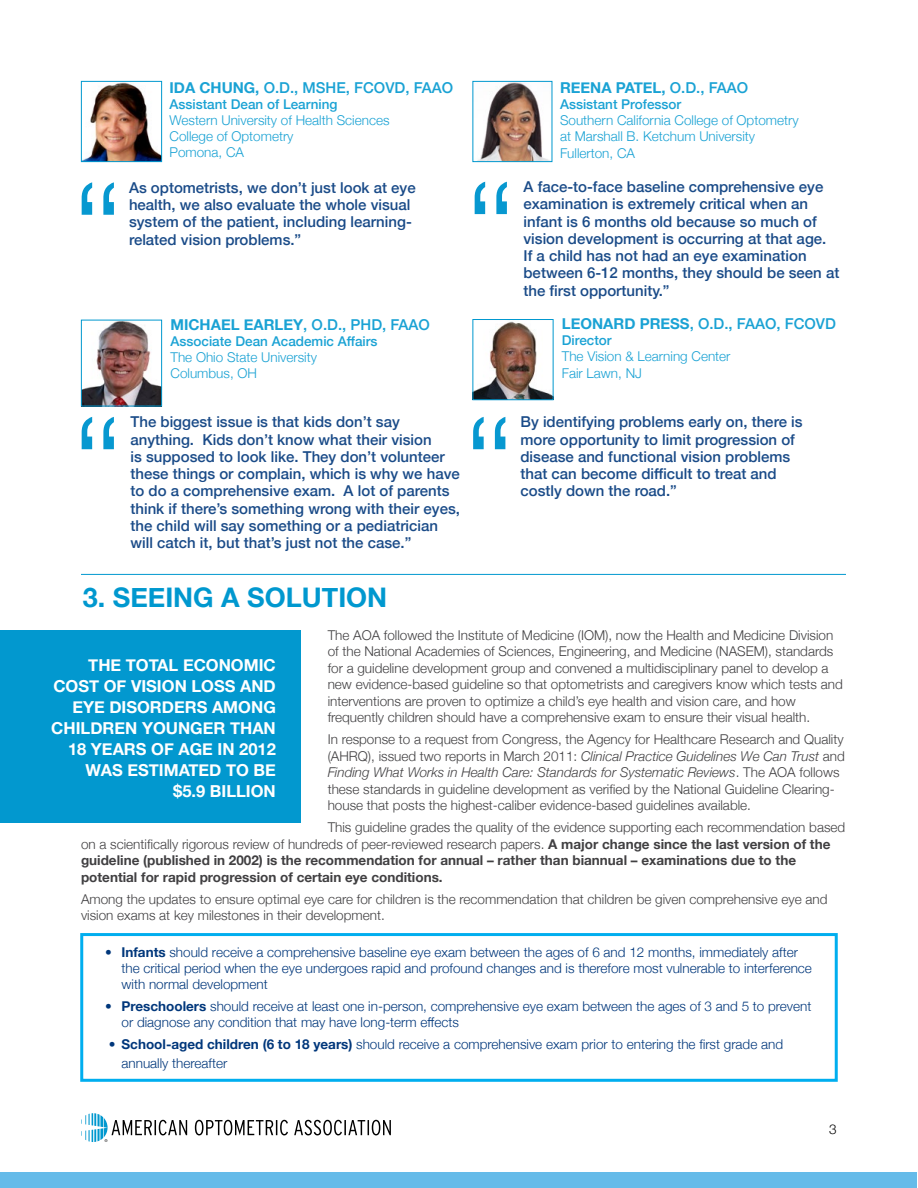
<style>
.page{position:relative;width:918px;height:1188px;background:#fff}
.page>*{position:absolute;margin:0;border:0;box-sizing:border-box;transform-origin:0 0}
.t1{font:700 27px "Helvetica Neue";color:#0098cf}
.t2{font:700 16.5px/21px "Helvetica Neue";color:#fff;text-align:right}
.t3{font:500 15px/17.2px "Helvetica Neue";color:#1a4b88}
.t4{font:500 15px "Helvetica Neue";color:#1aa2d4}
.t5{font:700 15px "Helvetica Neue";color:#1aa2d4}
.t6{font:300 13.5px/16.5px "Helvetica Neue";color:#414042}
.t7{font:300 13.5px/16.2px "Helvetica Neue";color:#00377b}
.t8{font:700 13.5px/16.5px "Helvetica Neue";color:#414042}
.t9{font:300 13.5px/16.2px "Helvetica Neue";color:#1aa2d4}
.t10{font:500 13.5px "Helvetica Neue";color:#1aa2d4}
.t11{font:300 13.5px "Helvetica Neue";color:#000}
.s1{font-weight:700}
.s2{font-weight:500}
.s3{font-style:italic}
.s4{font-weight:300}
</style>
<div class="page">
<div style="left:1px;top:1172px;width:916px;height:16px;background:#65bbe9"></div>
<hr style="left:81px;top:574px;width:765px;height:1px;background:#0098cf">
<svg style="left:82px;top:417px;width:32px;height:32px"></svg>
<div style="left:0;top:630px;width:301px;height:192px;background:#0298cf"></div>
<img style="left:83px;top:322px;width:77px;height:82px">
<div style="left:81px;top:320px;width:81px;height:86px;border:1px solid #0098cf"></div>
<svg style="left:81px;top:1113px;width:310px;height:29px"></svg>
<img style="left:83px;top:83px;width:77px;height:77px">
<div style="left:81px;top:81px;width:81px;height:81px;border:1px solid #0098cf"></div>
<img style="left:479px;top:83px;width:69px;height:77px">
<div style="left:472px;top:81px;width:80px;height:81px;border:1px solid #0098cf"></div>
<svg style="left:82px;top:182px;width:32px;height:33px"></svg>
<svg style="left:475px;top:182px;width:32px;height:32px"></svg>
<div style="left:80px;top:933px;width:758px;height:149px;border:3px solid #00aeef"></div>
<svg style="left:473px;top:417px;width:32px;height:32px"></svg>
<img style="left:474px;top:321px;width:78px;height:77px">
<div style="left:472px;top:319px;width:82px;height:81px;border:1px solid #0098cf"></div>
<p class="t4" style="left:170px;top:75px;width:285px"><span class="s1">IDA CHUNG,</span> O.D., MSHE, FCOVD, FAAO</p>
<p class="t10" style="left:170px;top:93px;width:170px">Assistant Dean of Learning</p>
<p class="t9" style="left:170px;top:111px;width:222px">Western University of Health Sciences<br>College of Optometry<br>Pomona, CA</p>
<p class="t5" style="left:560px;top:76px;width:190px">REENA PATEL, <span class="s2">O.D., FAAO</span></p>
<p class="t10" style="left:560px;top:93px;width:123px">Assistant Professor</p>
<p class="t9" style="left:560px;top:111px;width:240px">Southern California College of Optometry at Marshall B. Ketchum University<br>Fullerton, CA</p>
<p class="t3" style="left:129px;top:178px;width:288px">As optometrists, we don’t just look at eye health, we also evaluate the whole visual system of the patient, including learning&shy;related vision problems.”</p>
<p class="t3" style="left:524px;top:177px;width:317px">A face-to-face baseline comprehensive eye examination is extremely critical when an infant is 6 months old because so much of vision development is occurring at that age.<br>If a child has not had an eye examination between 6-12 months, they should be seen at the first opportunity.”</p>
<p class="t4" style="left:171px;top:312px;width:261px"><span class="s1">MICHAEL EARLEY</span>, O.D., PHD, FAAO</p>
<p class="t10" style="left:171px;top:330px;width:209px">Associate Dean Academic Affairs</p>
<p class="t9" style="left:171px;top:348px;width:148px">The Ohio State University<br>Columbus, OH</p>
<p class="t3" style="left:130px;top:412px;width:331px">The biggest issue is that kids don’t say anything. Kids don’t know what their vision<br>is supposed to look like. They don’t volunteer these things or complain, which is why we have to do a comprehensive exam. A lot of parents think if there’s something wrong with their eyes, the child will say something or a pediatrician will catch it, but that’s just not the case.”</p>
<p class="t4" style="left:562px;top:312px;width:276px"><span class="s1">LEONARD PRESS</span>, O.D., FAAO, FCOVD</p>
<p class="t10" style="left:562px;top:330px;width:51px">Director</p>
<p class="t9" style="left:562px;top:347px;width:170px">The Vision &amp; Learning Center<br>Fair Lawn, NJ</p>
<p class="t3" style="left:520px;top:412px;width:284px">By identifying problems early on, there is more opportunity to limit progression of disease and functional vision problems that can become difficult to treat and costly down the road.”</p>
<h1 class="t1" style="left:83px;top:576px;width:306px">3. SEEING A SOLUTION</h1>
<p class="t6" style="left:328px;top:626px;width:517px">The AOA followed the Institute of Medicine (IOM), now the Health and Medicine Division of the National Academies of Sciences, Engineering, and Medicine (NASEM), standards for a guideline development group and convened a multidisciplinary panel to develop a new evidence-based guideline so that optometrists and caregivers know which tests and interventions are proven to optimize a child’s eye health and vision care, and how frequently children should have a comprehensive exam to ensure their visual health.</p>
<p class="t6" style="left:328px;top:730px;width:519px">In response to a request from Congress, the Agency for Healthcare Research and Quality (AHRQ), issued two reports in March 2011: <span class="s3">Clinical Practice Guidelines We Can Trust</span> and <span class="s3">Finding What Works in Health Care: Standards for Systematic Reviews</span>. The AOA follows these standards in guideline development as verified by the National Guideline Clearing&shy;house that posts the highest-caliber evidence-based guidelines available.</p>
<p class="t8" style="left:81px;top:819px;width:766px;text-indent:247px"><span class="s4">This guideline grades the quality of the evidence supporting each recommendation based on a scientifically rigorous review of hundreds of peer-reviewed research papers.</span> A major change since the last version of the guideline (published in 2002) is the recommendation for annual – rather than biannual – examinations due to the potential for rapid progression of certain eye conditions.</p>
<p class="t6" style="left:81px;top:889px;width:748px">Among the updates to ensure optimal eye care for children is the recommendation that children be given comprehensive eye and vision exams at key milestones in their development.</p>
<p class="t7" style="left:122px;top:943px;width:692px;text-indent:-16px">• <span class="s1">Infants</span> should receive a comprehensive baseline eye exam between the ages of 6 and 12 months, immediately after the critical period when the eye undergoes rapid and profound changes and is therefore most vulnerable to interference with normal development</p>
<p class="t7" style="left:122px;top:997px;width:691px;text-indent:-16px">• <span class="s1">Preschoolers</span> should receive at least one in-person, comprehensive eye exam between the ages of 3 and 5 to prevent or diagnose any condition that may have long-term effects</p>
<p class="t7" style="left:122px;top:1033px;width:663px;line-height:19.8px;text-indent:-13px">• <span class="s1">School-aged children (6 to 18 years)</span> should receive a comprehensive exam prior to entering the first grade and annually thereafter</p>
<p class="t2" style="left:51px;top:655px;width:226px">THE TOTAL ECONOMIC<br>COST OF VISION LOSS AND<br>EYE DISORDERS AMONG<br>CHILDREN YOUNGER THAN<br>18 YEARS OF AGE IN 2012<br>WAS ESTIMATED TO BE $5.9 BILLION</p>
<p class="t11" style="left:829px;top:1118px;width:9px">3</p>
</div>
